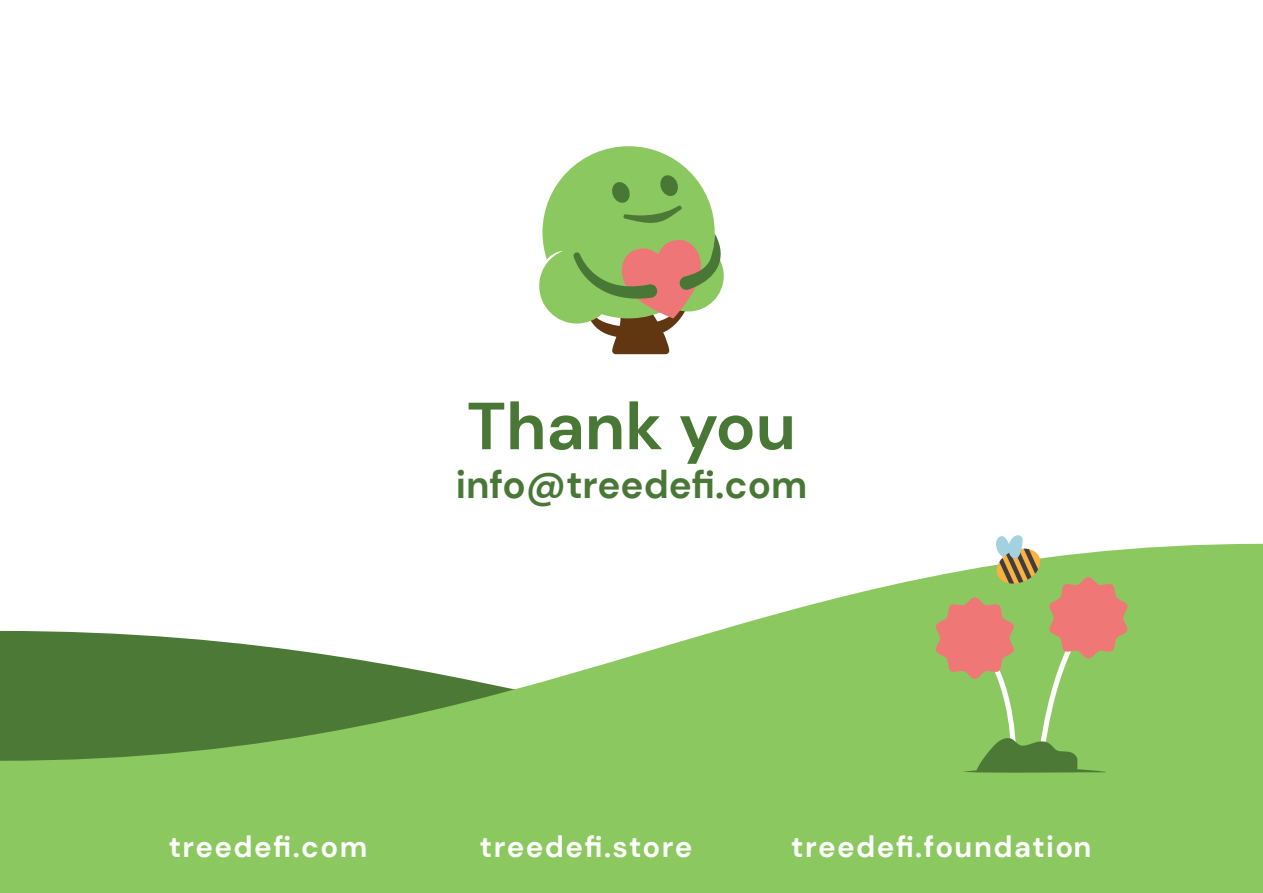
<style>
.page{position:relative;width:1263px;height:893px;background:#fff}
.page>*{position:absolute;margin:0;border:0;box-sizing:border-box;transform-origin:0 0}
.t1{font:700 66.45px "DM Sans";color:#497736}
.t2{font:700 38.55px "DM Sans";color:#497736}
.t3{font:700 29.4px "DM Sans";letter-spacing:.05em;color:#fff}
</style>
<div class="page">
<svg style="left:0;top:544px;width:1263px;height:349px;fill:#8bc85f"></svg>
<svg style="left:935px;top:535px;width:193px;height:238px;background:#a8b873"></svg>
<svg style="left:539px;top:146px;width:185px;height:208px"></svg>
<h1 class="t1" style="left:467px;top:384px;width:331px">Thank you</h1>
<h2 class="t2" style="left:456px;top:460px;width:353px">info@treedefi.com</h2>
<p class="t3" style="left:169px;top:829px;width:200px">treedefi.com</p>
<p class="t3" style="left:480px;top:829px;width:214px">treedefi.store</p>
<p class="t3" style="left:791px;top:829px;width:302px">treedefi.foundation</p>
</div>
